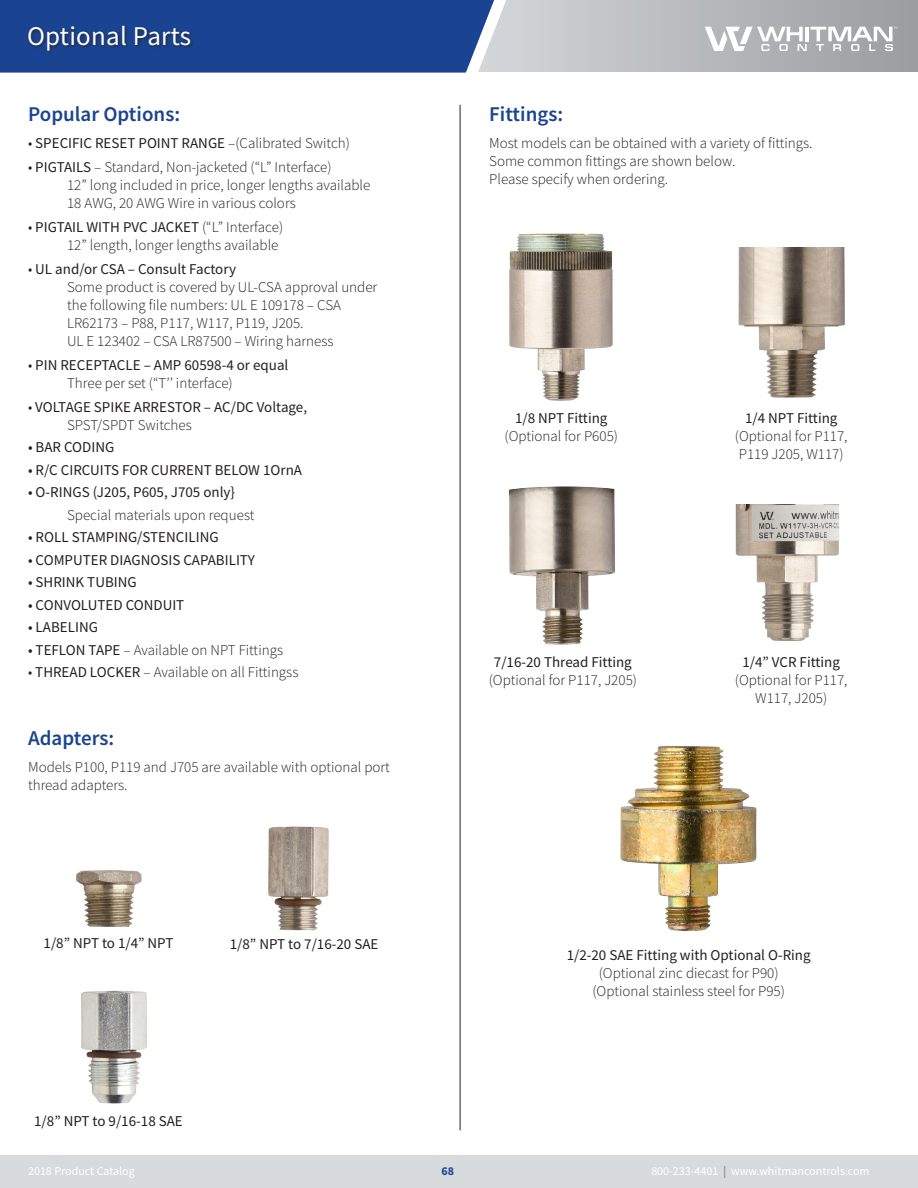
<style>
.page{position:relative;width:918px;height:1188px;background:#fff}
.page>*{position:absolute;margin:0;border:0;box-sizing:border-box;transform-origin:0 0}
.t1{font:27px "Source Sans Pro";letter-spacing:.01em;color:#fff}
.t2{font:600 21px "Source Sans Pro";color:#1a4492}
.t3{font:300 15px/18px "Source Sans Pro";color:#231f20}
.t4{font:15px/18px "Source Sans Pro";color:#231f20}
.t5{font:12px "Source Sans Pro";color:#fff}
.t6{font:700 12px "Source Sans Pro";color:#1a4492}
.s1{font-weight:300}
.s2{font-weight:400}
.s3{font-weight:700;color:#939598}
</style>
<div class="page">
<div style="left:0;top:1156px;width:918px;height:32px;background:#d7dbde"></div>
<svg style="left:523px;top:0;width:395px;height:72px;background:#b6b9bc"></svg>
<svg style="left:0;top:0;width:523px;height:73px;background:#2d539a"></svg>
<svg style="left:705px;top:27px;width:192px;height:24px"></svg>
<div style="left:26px;top:24px;width:169px;height:31px;background:#231f20;opacity:.75"></div>
<img style="left:620px;top:745px;width:137px;height:187px">
<img style="left:738px;top:248px;width:106px;height:150px">
<img style="left:509px;top:233px;width:104px;height:168px">
<img style="left:508px;top:486px;width:107px;height:159px">
<img style="left:76px;top:871px;width:65px;height:55px">
<img style="left:268px;top:826px;width:61px;height:105px">
<img style="left:81px;top:990px;width:66px;height:114px">
<img style="left:735px;top:505px;width:105px;height:136px">
<hr style="left:460px;top:105px;width:1px;height:1025px;background:#231f20">
<h1 class="t1" style="left:27px;top:19px;width:166px">Optional Parts</h1>
<h2 class="t2" style="left:28px;top:100px;width:154px">Popular Options:</h2>
<p class="t4" style="left:28px;top:134px;width:323px"><span class="s1">•</span> SPECIFIC RESET POINT RANGE <span class="s1">–(Calibrated Switch)</span></p>
<p class="t3" style="left:67px;top:158px;width:305px;text-indent:-39px">• <span class="s2">PIGTAILS</span> – Standard, Non-jacketed (“L” Interface)<br>12” long included in price, longer lengths available<br>18 AWG, 20 AWG Wire in various colors</p>
<p class="t3" style="left:67px;top:218px;width:218px;text-indent:-39px">• <span class="s2">PIGTAIL WITH PVC JACKET</span> (“L” Interface)<br>12” length, longer lengths available</p>
<p class="t3" style="left:67px;top:260px;width:312px;text-indent:-39px">• <span class="s2">UL and/or CSA – Consult Factory<br></span>Some product is covered by UL-CSA approval under the following file numbers: UL E 109178 – CSA LR62173 – P88, P117, W117, P119, J205.<br>UL E 123402 – CSA LR87500 – Wiring harness</p>
<p class="t4" style="left:67px;top:356px;width:223px;text-indent:-39px"><span class="s1">•</span> PIN RECEPTACLE – AMP 60598-4 or equal<br><span class="s1">Three per set (“T’’ interface)</span></p>
<p class="t4" style="left:67px;top:398px;width:242px;text-indent:-39px"><span class="s1">•</span> VOLTAGE SPIKE ARRESTOR – AC/DC Voltage,<br><span class="s1">SPST/SPDT Switches</span></p>
<p class="t4" style="left:28px;top:438px;width:88px">• BAR CODING</p>
<p class="t4" style="left:28px;top:461px;width:276px">• R/C CIRCUITS FOR CURRENT BELOW 1OrnA</p>
<p class="t4" style="left:28px;top:483px;width:209px">• O-RINGS (J205, P605, J705 only}</p>
<p class="t3" style="left:67px;top:506px;width:189px">Special materials upon request</p>
<p class="t4" style="left:28px;top:528px;width:192px">• ROLL STAMPING/STENCILING</p>
<p class="t4" style="left:28px;top:551px;width:228px">• COMPUTER DIAGNOSIS CAPABILITY</p>
<p class="t4" style="left:28px;top:573px;width:110px">• SHRINK TUBING</p>
<p class="t4" style="left:28px;top:596px;width:158px">• CONVOLUTED CONDUIT</p>
<p class="t4" style="left:28px;top:618px;width:71px">• LABELING</p>
<p class="t3" style="left:28px;top:641px;width:257px"><span class="s2">• TEFLON TAPE</span> – Available on NPT Fittings</p>
<p class="t3" style="left:28px;top:663px;width:272px">• <span class="s2">THREAD LOCKER</span> – Available on all Fittingss</p>
<h2 class="t2" style="left:28px;top:724px;width:88px">Adapters:</h2>
<p class="t3" style="left:28px;top:758px;width:363px">Models P100, P119 and J705 are available with optional port thread adapters.</p>
<p class="t4" style="left:44px;top:934px;width:131px">1/8” NPT to 1/4” NPT</p>
<p class="t4" style="left:230px;top:935px;width:150px">1/8” NPT to 7/16-20 SAE</p>
<p class="t4" style="left:34px;top:1112px;width:150px">1/8” NPT to 9/16-18 SAE</p>
<h2 class="t2" style="left:489px;top:100px;width:75px">Fittings:</h2>
<p class="t3" style="left:489px;top:134px;width:325px">Most models can be obtained with a variety of fittings.<br>Some common fittings are shown below.<br>Please specify when ordering.</p>
<p class="t4" style="left:515px;top:409px;width:94px">1/8 NPT Fitting</p>
<p class="t3" style="left:505px;top:428px;width:115px">(Optional for P605)</p>
<p class="t4" style="left:494px;top:653px;width:139px">7/16-20 Thread Fitting</p>
<p class="t3" style="left:489px;top:671px;width:150px">(Optional for P117, J205)</p>
<p class="t4" style="left:745px;top:409px;width:94px">1/4 NPT Fitting</p>
<p class="t3" style="left:735px;top:428px;width:114px">(Optional for P117,<br>P119 J205, W117)</p>
<p class="t4" style="left:742px;top:653px;width:99px">1/4” VCR Fitting</p>
<p class="t3" style="left:735px;top:671px;width:114px;text-align:center">(Optional for P117,<br>W117, J205)</p>
<p class="t4" style="left:567px;top:946px;width:246px">1/2-20 SAE Fitting with Optional O-Ring</p>
<p class="t3" style="left:592px;top:964px;width:194px;text-align:center">(Optional zinc diecast for P90) (Optional stainless steel for P95)</p>
<p class="t5" style="left:28px;top:1163px;width:108px">2018 Product Catalog</p>
<p class="t6" style="left:441px;top:1163px;width:14px">68</p>
<p class="t5" style="left:651px;top:1163px;width:220px">800-233-4401 <span class="s3">|</span> www.whitmancontrols.com</p>
</div>
